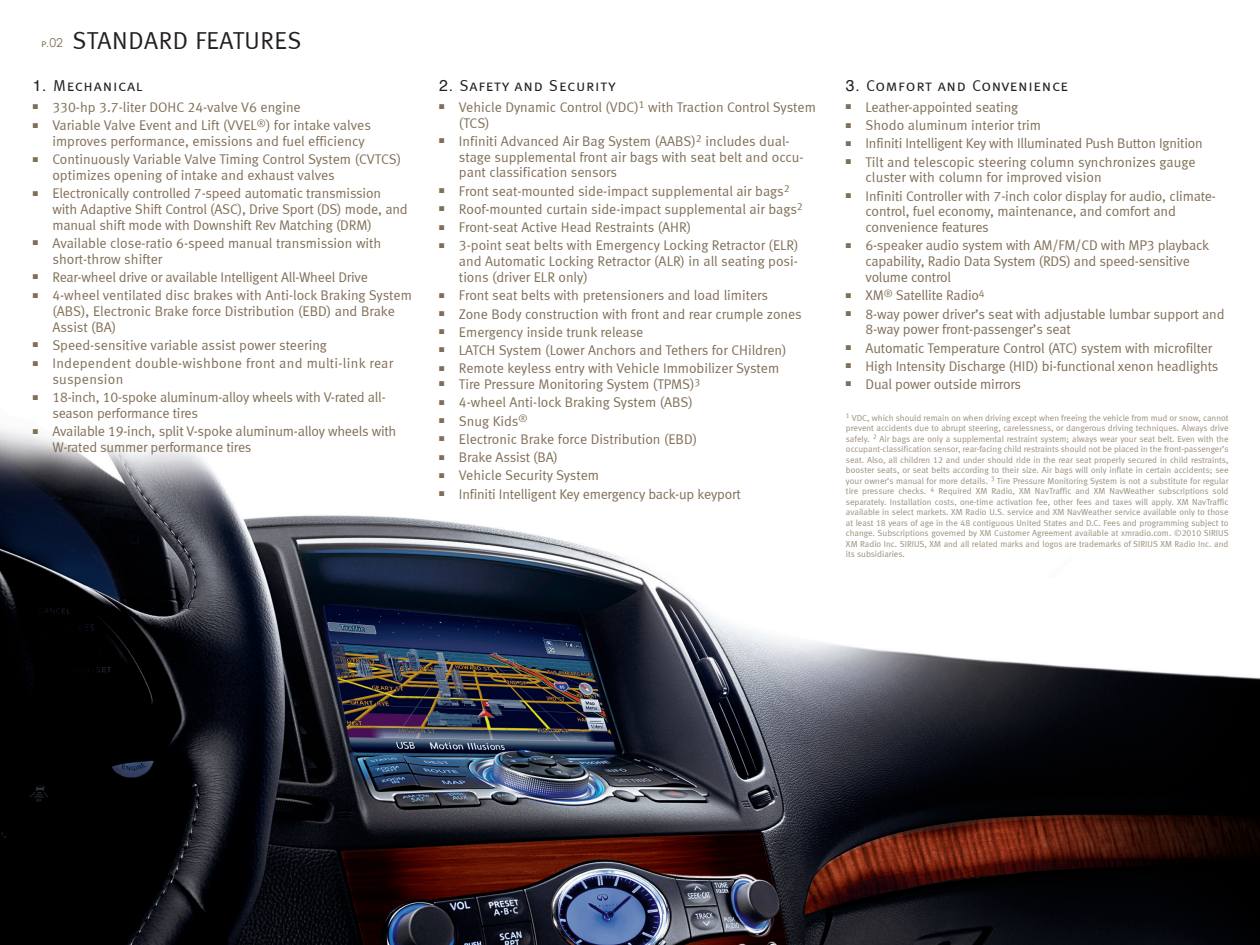
<style>
.page{position:relative;width:1260px;height:945px;background:#fff}
.page>*{position:absolute;margin:0;border:0;box-sizing:border-box;transform-origin:0 0}
.t1{font:24.5px "Meta Normal LF";letter-spacing:.025em;color:#231f20}
.t2{font:15.75px "Meta Normal LF Caps";letter-spacing:.05em;color:#231f20}
.t3{font:14px/15.8px "Meta Normal LF";letter-spacing:-.01em;color:#806f57}
.t4{font:14px/15.8px "Meta Normal LF";letter-spacing:.02em;color:#806f57}
.t5{font:12.25px "Century Gothic";color:#806f57}
.Disclaimer{font:8.75px/10.5px "Meta Normal LF";color:#9d8e7a;text-align:justify}
.s1{font-family:"Meta Normal LF Caps";font-size:10.5px}
.s2{font-family:"Meta Normal LF Caps";font-size:8.75px}
.s3{font-family:"Helvetica"}
</style>
<div class="page">
<img style="left:0;top:428px;width:1260px;height:517px">
<p class="t5" style="left:41px;top:35px;width:23px"><span class="s1">p</span><span class="s2">.</span>02</p>
<p class="t1" style="left:72px;top:27px;width:230px">STANDARD FEATURES</p>
<p class="t2" style="left:33px;top:77px;width:111px"><span class="s3">1.</span> Mechanical</p>
<p class="t3" style="left:33px;top:99px;width:270px">■ 330-hp 3.7-liter DOHC 24-valve V6 engine</p>
<p class="t3" style="left:52px;top:117px;width:320px;text-indent:-20px">■ Variable Valve Event and Lift (VVEL<sup>®</sup>) for intake valves improves performance, emissions and fuel efficiency</p>
<p class="t3" style="left:52px;top:151px;width:350px;text-indent:-20px">■ Continuously Variable Valve Timing Control System (CVTCS) optimizes opening of intake and exhaust valves</p>
<p class="t3" style="left:52px;top:185px;width:357px;text-indent:-20px">■ Electronically controlled 7-speed automatic transmission with Adaptive Shift Control (ASC), Drive Sport (DS) mode, and manual shift mode with Downshift Rev Matching (DRM)</p>
<p class="t3" style="left:52px;top:235px;width:330px;text-indent:-20px">■ Available close-ratio 6-speed manual transmission with short-throw shifter</p>
<p class="t3" style="left:33px;top:269px;width:337px">■ Rear-wheel drive or available Intelligent All-Wheel Drive</p>
<p class="t3" style="left:52px;top:287px;width:361px;text-indent:-20px">■ 4-wheel ventilated disc brakes with Anti-lock Braking System (ABS), Electronic Brake force Distribution (EBD) and Brake<br>Assist (BA)</p>
<p class="t3" style="left:33px;top:337px;width:296px">■ Speed-sensitive variable assist power steering</p>
<p class="t4" style="left:52px;top:355px;width:342px;text-indent:-20px">■ Independent double-wishbone front and multi-link rear suspension</p>
<p class="t3" style="left:52px;top:389px;width:335px;text-indent:-20px">■ 18-inch, 10-spoke aluminum-alloy wheels with V-rated all&shy;season performance tires</p>
<p class="t3" style="left:52px;top:423px;width:345px;text-indent:-20px">■ Available 19-inch, split V-spoke aluminum-alloy wheels with<br>W-rated summer performance tires</p>
<p class="t2" style="left:439px;top:77px;width:178px"><span class="s3">2.</span> Safety and Security</p>
<p class="t3" style="left:459px;top:99px;width:358px;text-indent:-20px">■ Vehicle Dynamic Control (VDC)<sup>1</sup> with Traction Control System (TCS)</p>
<p class="t3" style="left:459px;top:133px;width:346px;text-indent:-20px">■ Infiniti Advanced Air Bag System (AABS)<sup>2</sup> includes dual&shy;stage supplemental front air bags with seat belt and occu&shy;pant classification sensors</p>
<p class="t3" style="left:439px;top:183px;width:352px">■ Front seat-mounted side-impact supplemental air bags<sup>2</sup></p>
<p class="t3" style="left:439px;top:201px;width:365px">■ Roof-mounted curtain side-impact supplemental air bags<sup>2</sup></p>
<p class="t3" style="left:439px;top:219px;width:253px">■ Front-seat Active Head Restraints (AHR)</p>
<p class="t3" style="left:459px;top:238px;width:341px;text-align:justify;text-indent:-20px">■ 3-point seat belts with Emergency Locking Retractor (ELR) and Automatic Locking Retractor (ALR) in all seating posi&shy;tions (driver ELR only)</p>
<p class="t3" style="left:439px;top:287px;width:330px">■ Front seat belts with pretensioners and load limiters</p>
<p class="t3" style="left:439px;top:306px;width:364px">■ Zone Body construction with front and rear crumple zones</p>
<p class="t3" style="left:439px;top:324px;width:206px">■ Emergency inside trunk release</p>
<p class="t3" style="left:439px;top:342px;width:349px">■ LATCH System (Lower Anchors and Tethers for CHildren)</p>
<p class="t3" style="left:439px;top:360px;width:341px">■ Remote keyless entry with Vehicle Immobilizer System</p>
<p class="t3" style="left:439px;top:376px;width:263px">■ Tire Pressure Monitoring System (TPMS)<sup>3</sup></p>
<p class="t3" style="left:439px;top:394px;width:255px">■ 4-wheel Anti-lock Braking System (ABS)</p>
<p class="t3" style="left:439px;top:413px;width:90px">■ Snug Kids<sup>®</sup></p>
<p class="t3" style="left:439px;top:431px;width:259px">■ Electronic Brake force Distribution (EBD)</p>
<p class="t3" style="left:439px;top:449px;width:120px">■ Brake Assist (BA)</p>
<p class="t3" style="left:439px;top:468px;width:161px">■ Vehicle Security System</p>
<p class="t3" style="left:439px;top:486px;width:303px">■ Infiniti Intelligent Key emergency back-up keyport</p>
<p class="t2" style="left:846px;top:77px;width:224px"><span class="s3">3.</span> Comfort and Convenience</p>
<p class="t3" style="left:846px;top:99px;width:174px">■ Leather-appointed seating</p>
<p class="t3" style="left:846px;top:117px;width:197px">■ Shodo aluminum interior trim</p>
<p class="t3" style="left:846px;top:136px;width:358px">■ Infiniti Intelligent Key with Illuminated Push Button Ignition</p>
<p class="t3" style="left:866px;top:154px;width:332px;text-indent:-20px">■ Tilt and telescopic steering column synchronizes gauge cluster with column for improved vision</p>
<p class="t3" style="left:866px;top:188px;width:352px;text-indent:-20px">■ Infiniti Controller with 7-inch color display for audio, climate&shy;control, fuel economy, maintenance, and comfort and convenience features</p>
<p class="t3" style="left:866px;top:238px;width:345px;text-indent:-20px">■ 6-speaker audio system with AM/FM/CD with MP3 playback capability, Radio Data System (RDS) and speed-sensitive volume control</p>
<p class="t3" style="left:846px;top:287px;width:140px">■ XM<sup>®</sup> Satellite Radio<sup>4</sup></p>
<p class="t3" style="left:866px;top:306px;width:360px;text-indent:-20px">■ 8-way power driver’s seat with adjustable lumbar support and<br>8-way power front-passenger’s seat</p>
<p class="t3" style="left:846px;top:340px;width:368px">■ Automatic Temperature Control (ATC) system with microfilter</p>
<p class="t3" style="left:846px;top:358px;width:374px">■ High Intensity Discharge (HID) bi-functional xenon headlights</p>
<p class="t3" style="left:846px;top:376px;width:177px">■ Dual power outside mirrors</p>
<p class="Disclaimer" style="left:846px;top:412px;width:384px"><sup>1</sup> VDC, which should remain on when driving except when freeing the vehicle from mud or snow, cannot prevent accidents due to abrupt steering, carelessness, or dangerous driving techniques. Always drive safely. <sup>2</sup> Air bags are only a supplemental restraint system; always wear your seat belt. Even with the occupant-classification sensor, rear-facing child restraints should not be placed in the front-passenger’s seat. Also, all children 12 and under should ride in the rear seat properly secured in child restraints, booster seats, or seat belts according to their size. Air bags will only inflate in certain accidents; see your owner’s manual for more details. <sup>3</sup> Tire Pressure Monitoring System is not a substitute for regular tire pressure checks. <sup>4</sup> Required XM Radio, XM NavTraffic and XM NavWeather subscriptions sold separately. Installation costs, one-time activation fee, other fees and taxes will apply. XM NavTraffic available in select markets. XM Radio U.S. service and XM NavWeather service available only to those at least 18 years of age in the 48 contiguous United States and D.C. Fees and programming subject to change. Subscriptions governed by XM Customer Agreement available at xmradio.com. ©2010 SIRIUS XM Radio Inc. SIRIUS, XM and all related marks and logos are trademarks of SIRIUS XM Radio Inc. and its subsidiaries.</p>
</div>
